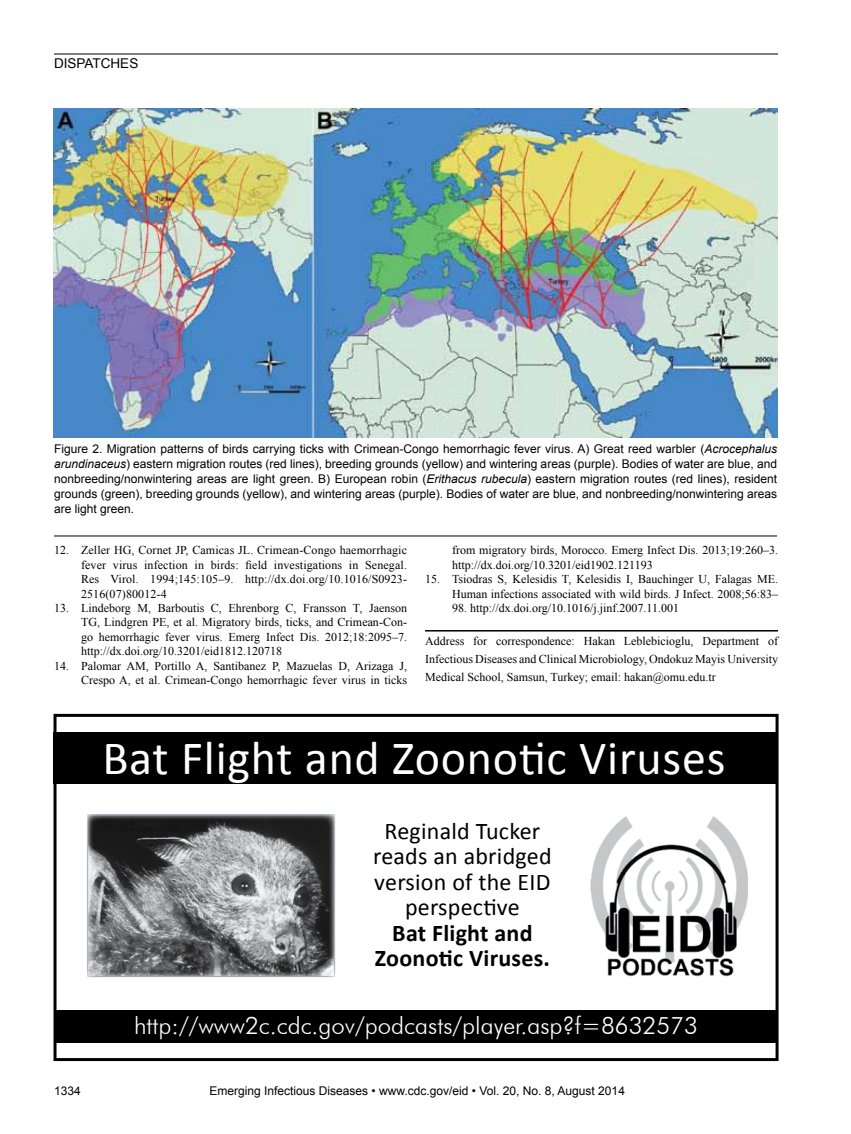
<style>
.page{position:relative;width:851px;height:1134px;background:#fff}
.page>*{position:absolute;margin:0;border:0;box-sizing:border-box;transform-origin:0 0}
.t1{font:48px "Calibri";letter-spacing:.015em;color:#fff}
.t2{font:24px/25.5px "Calibri";letter-spacing:.01em;color:#000;text-align:center}
.t3{font:300 24px "Futura BT";color:#fff}
.t4{font:700 24px/25.5px "Calibri";letter-spacing:.01em;color:#000;text-align:center}
.t5{font:13.5px "Arial";color:#000}
.t6{font:12px/14.4px "Times New Roman";color:#000;text-align:justify}
.t7{font:12px/15px "Arial";color:#000;text-align:justify}
.s1{font-style:italic}
</style>
<div class="page">
<div style="left:55px;top:1010px;width:722px;height:33px;background:#000"></div>
<div style="left:53px;top:732px;width:724px;height:52px;background:#000"></div>
<hr style="left:54px;top:54px;width:724px;height:1px;background:#000">
<hr style="left:425px;top:630px;width:353px;height:2px;background:#000">
<img style="left:53px;top:109px;width:724px;height:328px">
<div style="left:53px;top:714px;width:725px;height:347px;border:3px solid #000"></div>
<img style="left:89px;top:816px;width:244px;height:159px">
<img style="left:590px;top:816px;width:157px;height:161px">
<hr style="left:54px;top:536px;width:723px;height:1px;background:#000">
<p class="t5" style="left:54px;top:55px;width:86px">DISPATCHES</p>
<p class="t7" style="left:54px;top:441px;width:724px">Figure 2. Migration patterns of birds carrying ticks with Crimean-Congo hemorrhagic fever virus. A) Great reed warbler (<span class="s1">Acrocephalus arundinaceus</span>) eastern migration routes (red lines), breeding grounds (yellow) and wintering areas (purple). Bodies of water are blue, and nonbreeding/nonwintering areas are light green. B) European robin (<span class="s1">Erithacus rubecula</span>) eastern migration routes (red lines), resident grounds (green), breeding grounds (yellow), and wintering areas (purple). Bodies of water are blue, and nonbreeding/nonwintering areas are light green.</p>
<p class="t6" style="left:81px;top:543px;width:327px;text-indent:-27px">12. Zeller HG, Cornet JP, Camicas JL. Crimean-Congo haemorrhagic fever virus infection in birds: field investigations in Senegal.<br>Res Virol. 1994;145:105–9. http://dx.doi.org/10.1016/S0923- 2516(07)80012-4</p>
<p class="t6" style="left:81px;top:601px;width:327px;text-indent:-27px">13. Lindeborg M, Barboutis C, Ehrenborg C, Fransson T, Jaenson TG, Lindgren PE, et al. Migratory birds, ticks, and Crimean-Con&shy;go hemorrhagic fever virus. Emerg Infect Dis. 2012;18:2095–7. http://dx.doi.org/10.3201/eid1812.120718</p>
<p class="t6" style="left:54px;top:658px;width:354px;text-align:right">14. Palomar AM, Portillo A, Santibanez P, Mazuelas D, Arizaga J,<br>Crespo A, et al. Crimean-Congo hemorrhagic fever virus in ticks</p>
<p class="t6" style="left:452px;top:543px;width:327px">from migratory birds, Morocco. Emerg Infect Dis. 2013;19:260–3. http://dx.doi.org/10.3201/eid1902.121193</p>
<p class="t6" style="left:425px;top:572px;width:354px;text-align:right">15. Tsiodras S, Kelesidis T, Kelesidis I, Bauchinger U, Falagas ME.<br>Human infections associated with wild birds. J Infect. 2008;56:83–</p>
<p class="t6" style="left:452px;top:601px;width:229px">98. http://dx.doi.org/10.1016/j.jinf.2007.11.001</p>
<p class="t6" style="left:425px;top:632px;width:354px;line-height:18px">Address for correspondence: Hakan Leblebicioglu, Department of Infectious Diseases and Clinical Microbiology, Ondokuz Mayis University Medical School, Samsun, Turkey; email: hakan@omu.edu.tr</p>
<h1 class="t1" style="left:102px;top:727px;width:624px">Bat Flight and Zoonotic Viruses</h1>
<h2 class="t2" style="left:373px;top:818px;width:180px">Reginald Tucker reads an abridged version of the EID perspective</h2>
<h2 class="t4" style="left:375px;top:920px;width:177px">Bat Flight and<br>Zoonotic Viruses.</h2>
<h2 class="t3" style="left:134px;top:1011px;width:565px">http://www2c.cdc.gov/podcasts/player.asp?f=8632573</h2>
<p class="t7" style="left:54px;top:1084px;width:28px">1334</p>
<p class="t7" style="left:209px;top:1084px;width:417px">Emerging Infectious Diseases • www.cdc.gov/eid • Vol. 20, No. 8, August 2014</p>
</div>
